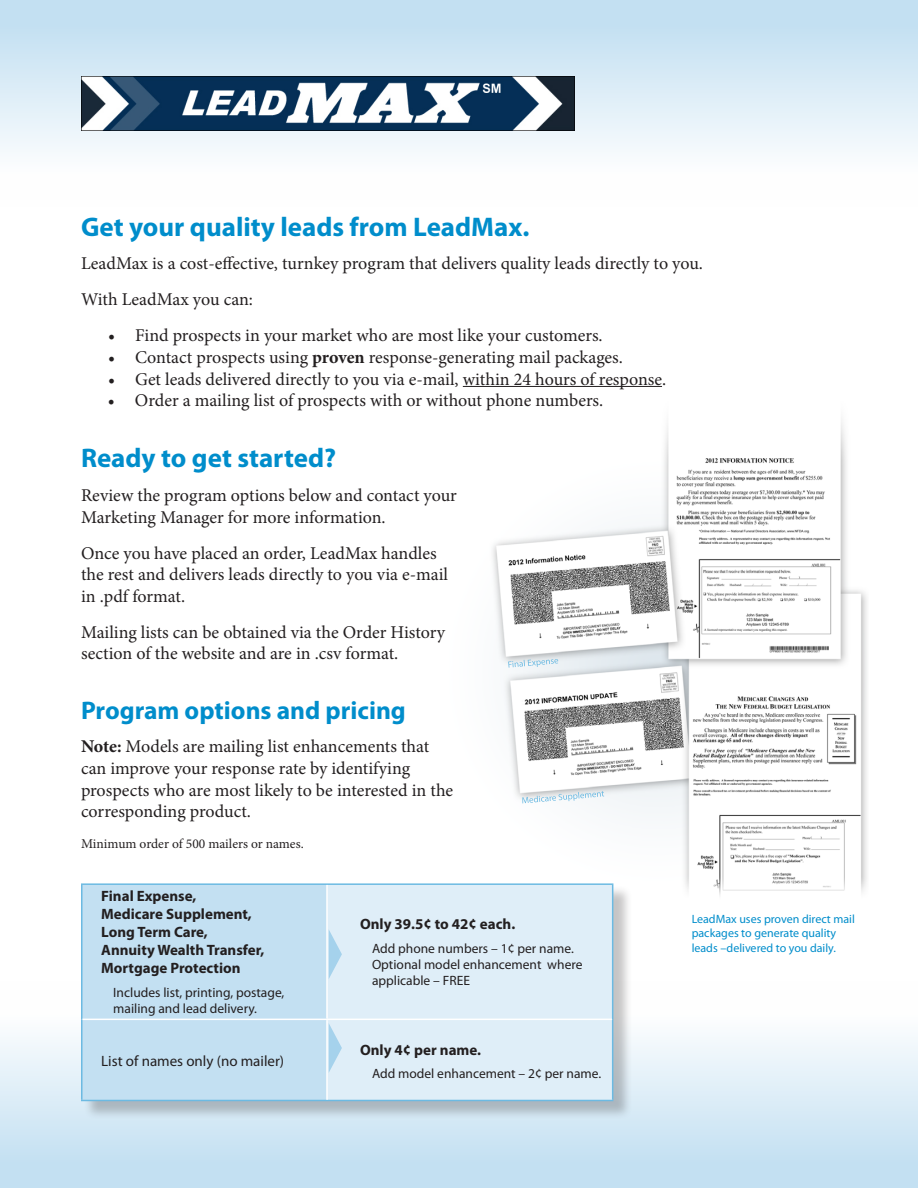
<style>
.page{position:relative;width:918px;height:1188px;background:#fff}
.page>*{position:absolute;margin:0;border:0;box-sizing:border-box;transform-origin:0 0}
.t1{font:700 27px "Myriad Pro";color:#008dcb}
.t2{font:700 25.5px "Myriad Pro";color:#008dcb}
.t3{font:18px/21.6px "Minion Pro";letter-spacing:-.005em;color:#231f20}
.t4{font:700 15px/18px "Myriad Pro";color:#231f20}
.t5{font:15px "Myriad Pro";color:#231f20}
.t6{font:13.5px/16.2px "Myriad Pro";color:#231f20}
.t7{font:13.5px "Minion Pro";color:#231f20}
.t8{font:12px/14.4px "Myriad Pro";color:#008dcb}
.s1{font-weight:700}
</style>
<div class="page">
<div style="left:0;top:981px;width:918px;height:207px;background:linear-gradient(to bottom,#fff,#bdddf1)"></div>
<img style="left:462px;top:385px;width:405px;height:510px">
<div style="left:0;top:0;width:918px;height:207px;background:linear-gradient(to bottom,#bddcf0,#fff)"></div>
<hr style="left:463px;top:386px;width:199px;height:1px;background:#231f20">
<div style="left:83px;top:886px;width:549px;height:234px;background:#231f20;opacity:.26"></div>
<div style="left:82px;top:885px;width:244px;height:215px;background:#c3e0f2"></div>
<div style="left:328px;top:885px;width:284px;height:215px;background:#dfeef8"></div>
<hr style="left:81px;top:883px;width:246px;height:2px;background:#6cbae2">
<hr style="left:81px;top:885px;width:1px;height:134px;background:#6cbae2">
<hr style="left:327px;top:883px;width:286px;height:2px;background:#6cbae2">
<hr style="left:612px;top:885px;width:1px;height:134px;background:#6cbae2">
<hr style="left:81px;top:1019px;width:1px;height:81px;background:#6cbae2">
<hr style="left:612px;top:1019px;width:1px;height:81px;background:#6cbae2">
<hr style="left:81px;top:1100px;width:246px;height:1px;background:#6cbae2">
<hr style="left:327px;top:1100px;width:286px;height:1px;background:#6cbae2">
<hr style="left:326px;top:885px;width:2px;height:134px;background:#fff">
<hr style="left:82px;top:1019px;width:245px;height:1px;background:#fff">
<hr style="left:327px;top:1019px;width:285px;height:1px;background:#fff">
<hr style="left:326px;top:1020px;width:2px;height:80px;background:#fff">
<svg style="left:329px;top:929px;width:13px;height:50px"></svg>
<svg style="left:329px;top:1023px;width:13px;height:50px"></svg>
<svg style="left:522px;top:791px;width:82px;height:12px"></svg>
<svg style="left:508px;top:659px;width:50px;height:9px"></svg>
<img style="left:81px;top:76px;width:493px;height:55px">
<h1 class="t1" style="left:81px;top:212px;width:450px">Get your quality leads from LeadMax.</h1>
<p class="t3" style="left:81px;top:246px;width:623px;line-height:36px">LeadMax is a cost-effective, turnkey program that delivers quality leads directly to you.<br>With LeadMax you can:</p>
<p class="t3" style="left:108px;top:325px;width:496px">• Find prospects in your market who are most like your customers.</p>
<p class="t3" style="left:108px;top:347px;width:516px">• Contact prospects using <span class="s1">proven</span> response-generating mail packages.</p>
<p class="t3" style="left:108px;top:368px;width:560px">• Get leads delivered directly to you via e-mail, within 24 hours of response.</p>
<p class="t3" style="left:108px;top:390px;width:497px">• Order a mailing list of prospects with or without phone numbers.</p>
<h1 class="t1" style="left:81px;top:443px;width:257px">Ready to get started?</h1>
<p class="t3" style="left:81px;top:485px;width:377px">Review the program options below and contact your<br>Marketing Manager for more information.</p>
<p class="t3" style="left:81px;top:542px;width:369px">Once you have placed an order, LeadMax handles the rest and delivers leads directly to you via e-mail in .pdf format.</p>
<p class="t3" style="left:81px;top:621px;width:366px">Mailing lists can be obtained via the Order History section of the website and are in .csv format.</p>
<h2 class="t2" style="left:81px;top:696px;width:326px">Program options and pricing</h2>
<p class="t3" style="left:81px;top:736px;width:374px"><span class="s1">Note:</span> Models are mailing list enhancements that can improve your response rate by identifying prospects who are most likely to be interested in the corresponding product.</p>
<p class="t7" style="left:81px;top:834px;width:224px">Minimum order of 500 mailers or names.</p>
<p class="t4" style="left:101px;top:888px;width:165px">Final Expense,<br>Medicare Supplement,<br>Long Term Care,<br>Annuity Wealth Transfer,<br>Mortgage Protection</p>
<p class="t6" style="left:113px;top:985px;width:173px">Includes list, printing, postage, mailing and lead delivery.</p>
<p class="t5" style="left:101px;top:1052px;width:184px">List of names only (no mailer)</p>
<p class="t4" style="left:360px;top:915px;width:157px">Only 39.5¢ to 42¢ each.</p>
<p class="t6" style="left:372px;top:941px;width:212px">Add phone numbers – 1¢ per name.<br>Optional model enhancement where applicable – FREE</p>
<p class="t4" style="left:360px;top:1041px;width:123px">Only 4¢ per name.</p>
<p class="t6" style="left:372px;top:1066px;width:231px">Add model enhancement – 2¢ per name.</p>
<p class="t8" style="left:692px;top:912px;width:165px">LeadMax uses proven direct mail packages to generate quality leads –delivered to you daily.</p>
</div>
